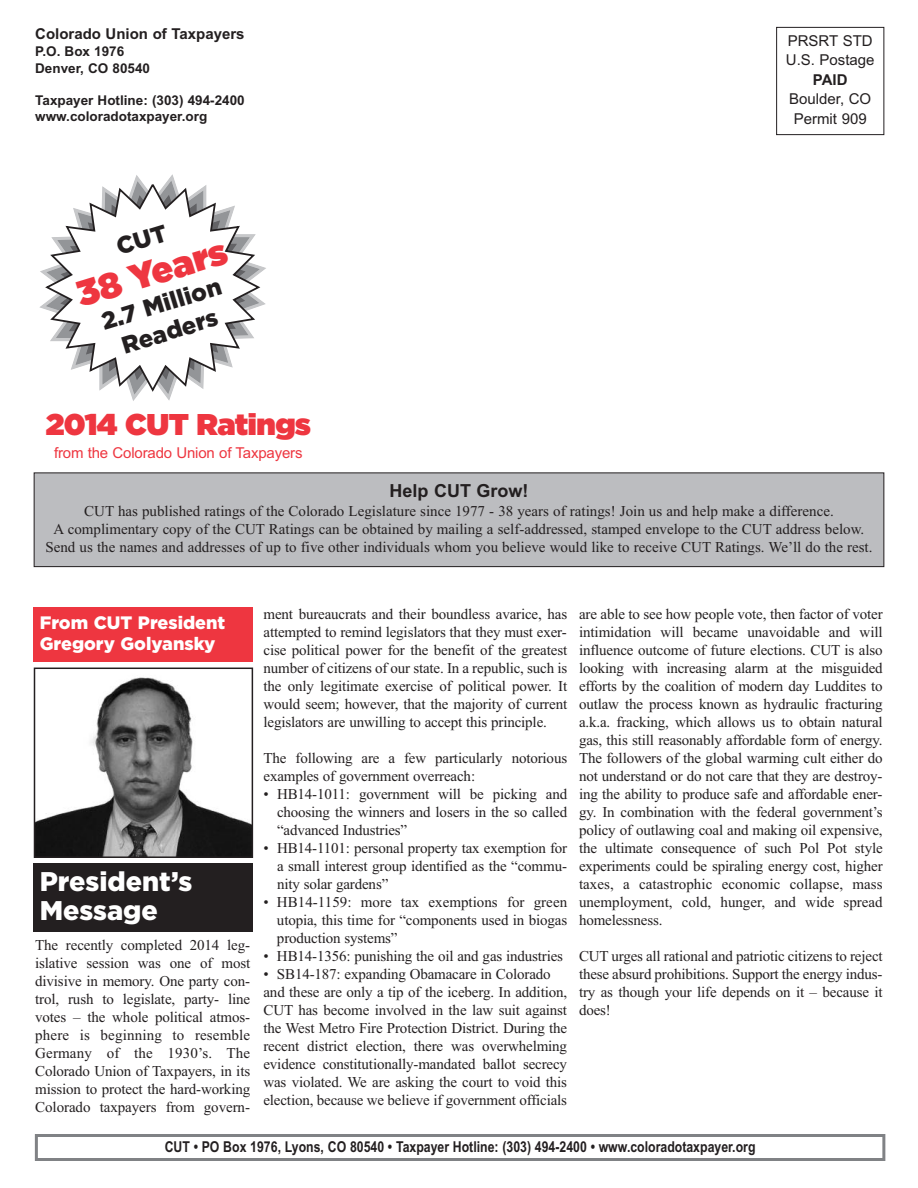
<style>
.page{position:relative;width:918px;height:1188px;background:#fff}
.page>*{position:absolute;margin:0;border:0;box-sizing:border-box;transform-origin:0 0}
.t1{font:900 36px "Gotham";color:#ee3640}
.t2{font:900 30px "Gotham";letter-spacing:-.015em;color:#ee3640}
.t3{font:900 27px/28.5px "Gotham";color:#fff}
.t4{font:900 24px/28.5px "Gotham";color:#231f20;text-align:center}
.t5{font:900 18px/21.6px "Gotham";color:#fff}
.t6{font:700 18px "Arial";color:#231f20}
.t7{font:15px/18px "Times New Roman";letter-spacing:-.01em;color:#231f20;text-align:justify}
.t8{font:700 15px "Arial Narrow";color:#231f20}
.t9{font:15px/19.5px "Arial";color:#231f20}
.t10{font:15px "Arial";letter-spacing:-.01em;color:#ee3640}
.t11{font:700 15px "Arial";color:#231f20}
.t12{font:700 13.5px/16.2px "Arial";color:#231f20}
</style>
<div class="page">
<div style="left:35px;top:1134px;width:850px;height:27px;border:3px solid #808285"></div>
<div style="left:776px;top:27px;width:108px;height:108px;border:1px solid #231f20"></div>
<div style="left:34px;top:473px;width:850px;height:94px;background:#bcbdc0"></div>
<div style="left:34px;top:472px;width:850px;height:95px;border:1px solid #231f20"></div>
<div style="left:34px;top:607px;width:219px;height:55px;background:#ee3640"></div>
<div style="left:34px;top:864px;width:219px;height:68px;background:#231f20"></div>
<img style="left:37px;top:677px;width:213px;height:178px">
<div style="left:34px;top:668px;width:219px;height:190px;border:2px solid #231f20"></div>
<svg style="left:43px;top:182px;width:219px;height:212px"></svg>
<svg style="left:47px;top:184px;width:211px;height:208px"></svg>
<p class="t11" style="left:35px;top:25px;width:211px">Colorado Union of Taxpayers</p>
<p class="t12" style="left:35px;top:44px;width:116px">P.O. Box 1976<br>Denver, CO 80540</p>
<p class="t12" style="left:35px;top:92px;width:211px">Taxpayer Hotline: (303) 494-2400 www.coloradotaxpayer.org</p>
<h1 class="t1" style="left:74px;top:283px;width:157px;rotate:-17deg">38 Years</h1>
<h3 class="t4" style="left:99px;top:310px;width:126px;rotate:-17deg">2.7 Million<br>Readers</h3>
<h2 class="t2" style="left:46px;top:414px;width:267px">2014 CUT Ratings</h2>
<p class="t10" style="left:54px;top:444px;width:250px">from the Colorado Union of Taxpayers</p>
<p class="t9" style="left:786px;top:31px;width:90px">PRSRT STD<br>U.S. Postage</p>
<p class="t11" style="left:813px;top:71px;width:36px">PAID</p>
<p class="t9" style="left:789px;top:89px;width:84px;text-align:center">Boulder, CO<br>Permit 909</p>
<p class="t6" style="left:390px;top:480px;width:140px">Help CUT Grow!</p>
<p class="t7" style="left:45px;top:502px;width:829px;text-align:center">CUT has published ratings of the Colorado Legislature since 1977 - 38 years of ratings! Join us and help make a difference.<br>A complimentary copy of the CUT Ratings can be obtained by mailing a self-addressed, stamped envelope to the CUT address below.<br>Send us the names and addresses of up to five other individuals whom you believe would like to receive CUT Ratings. We’ll do the rest.</p>
<p class="t5" style="left:40px;top:613px;width:187px">From CUT President<br>Gregory Golyansky</p>
<h3 class="t3" style="left:40px;top:870px;width:154px">President’s<br>Message</h3>
<p class="t7" style="left:35px;top:935px;width:216px">The recently completed 2014 leg&shy;islative session was one of most divisive in memory. One party con&shy;trol, rush to legislate, party- line votes – the whole political atmos&shy;phere is beginning to resemble Germany of the 1930’s. The Colorado Union of Taxpayers, in its mission to protect the hard-working Colorado taxpayers from govern-</p>
<p class="t7" style="left:264px;top:605px;width:305px">ment bureaucrats and their boundless avarice, has attempted to remind legislators that they must exer&shy;cise political power for the benefit of the greatest number of citizens of our state. In a republic, such is the only legitimate exercise of political power. It would seem; however, that the majority of current legislators are unwilling to accept this principle.</p>
<p class="t7" style="left:264px;top:749px;width:305px">The following are a few particularly notorious examples of government overreach:</p>
<p class="t7" style="left:277px;top:785px;width:292px;text-indent:-13px">• HB14-1011: government will be picking and choosing the winners and losers in the so called “advanced Industries”</p>
<p class="t7" style="left:277px;top:839px;width:292px;text-indent:-13px">• HB14-1101: personal property tax exemption for a small interest group identified as the “commu&shy;nity solar gardens”</p>
<p class="t7" style="left:277px;top:893px;width:292px;text-indent:-13px">• HB14-1159: more tax exemptions for green utopia, this time for “components used in biogas production systems”</p>
<p class="t7" style="left:263px;top:947px;width:301px">• HB14-1356: punishing the oil and gas industries</p>
<p class="t7" style="left:263px;top:965px;width:305px;text-align:left">• SB14-187: expanding Obamacare in Colorado and these are only a tip of the iceberg. In addition, CUT has become involved in the law suit against the West Metro Fire Protection District. During the recent district election, there was overwhelming evidence constitutionally-mandated ballot secrecy was violated. We are asking the court to void this election, because we believe if government officials</p>
<p class="t7" style="left:579px;top:605px;width:305px">are able to see how people vote, then factor of voter intimidation will became unavoidable and will influence outcome of future elections. CUT is also looking with increasing alarm at the misguided efforts by the coalition of modern day Luddites to outlaw the process known as hydraulic fracturing a.k.a. fracking, which allows us to obtain natural gas, this still reasonably affordable form of energy.<br>The followers of the global warming cult either do not understand or do not care that they are destroy&shy;ing the ability to produce safe and affordable ener&shy;gy. In combination with the federal government’s policy of outlawing coal and making oil expensive, the ultimate consequence of such Pol Pot style experiments could be spiraling energy cost, higher taxes, a catastrophic economic collapse, mass unemployment, cold, hunger, and wide spread homelessness.</p>
<p class="t7" style="left:579px;top:947px;width:305px">CUT urges all rational and patriotic citizens to reject these absurd prohibitions. Support the energy indus&shy;try as though your life depends on it – because it does!</p>
<p class="t8" style="left:165px;top:1138px;width:592px">CUT • PO Box 1976, Lyons, CO 80540 • Taxpayer Hotline: (303) 494-2400 • www.coloradotaxpayer.org</p>
</div>
